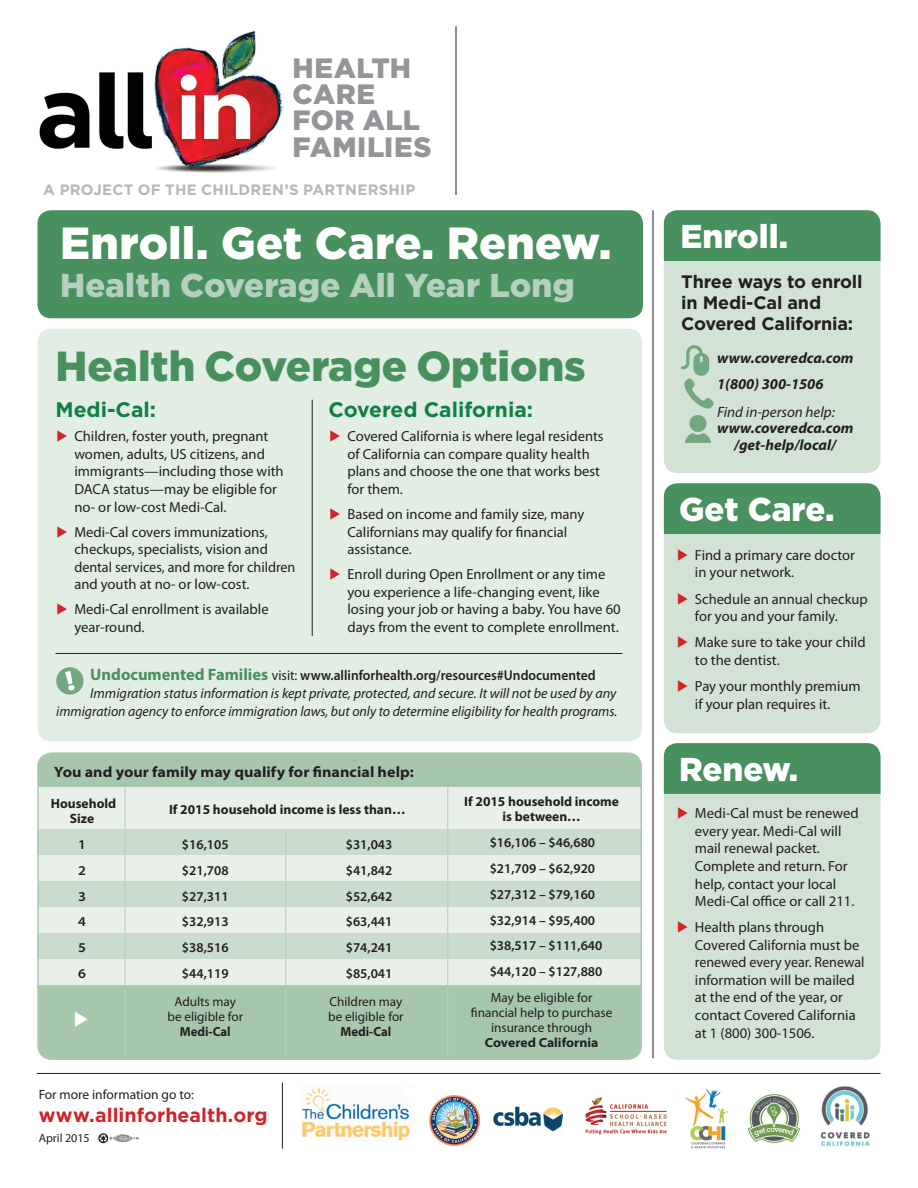
<style>
.page{position:relative;width:918px;height:1188px;background:#fff}
.page>*{position:absolute;margin:0;border:0;box-sizing:border-box;transform-origin:0 0}
.t1{font:900 45px "Gotham";color:#fff}
.t2{font:900 42px "Gotham";color:#48905e}
.t3{font:900 33px "Gotham";letter-spacing:.005em;color:#b5d0bc}
.t4{font:900 33px "Gotham";color:#fff}
.t5{font:900 27.9px/26.1px "Gotham";letter-spacing:.015em;color:#939598}
.t6{font:700 21px "Gotham";color:#117e44}
.t7{font:19.8px "European Pi Three";color:#fff;scale:.92 1}
.t8{font:700 19.5px "Gotham";letter-spacing:.005em;color:#d1232a}
.t9{font:700 18px/21px "Gotham";letter-spacing:-.01em;color:#231f20}
.t10{font:italic 700 15px "Myriad Pro";color:#231f20}
.t11{font:700 semi-expanded 15px "Myriad Pro";letter-spacing:.005em;color:#231f20}
.t12{font:700 15px "Gotham";letter-spacing:.015em;color:#b6b7bb}
.t13{font:italic 15px "Myriad Pro";color:#231f20}
.t14{font:14.7px/17.5px "Myriad Pro";color:#231f20}
.t15{font:italic 14.25px/17.7px "Myriad Pro";color:#231f20;text-align:right}
.t16{font:600 14.25px "Myriad Pro";color:#231f20;scale:.95 1}
.t17{font:600 13.5px "Myriad Pro";color:#231f20}
.t18{font:700 13.5px/15px "Myriad Pro";color:#231f20;text-align:center}
.t19{font:13.5px "Myriad Pro";color:#231f20}
.t20{font:600 semi-expanded 13.5px "Myriad Pro";color:#231f20}
.t21{font:13.2px/15px "Myriad Pro";color:#231f20;text-align:center}
.t22{font:12px "Myriad Pro";color:#231f20}
.s1{font-family:"European Pi Three";color:#d1232a}
.s2{font-weight:700;font-size:16.5px;color:#48905e}
.s3{font-weight:400}
.s4{font-weight:700;font-stretch:semi-expanded}
</style>
<div class="page">
<div style="left:664px;top:210px;width:216px;height:263px;background:#d2e2d4;border-radius:13px"></div>
<div style="left:664px;top:485px;width:216px;height:248px;background:#d2e2d4;border-radius:13px"></div>
<div style="left:664px;top:743px;width:216px;height:317px;background:#d2e2d4;border-radius:13px"></div>
<div style="left:664px;top:210px;width:216px;height:51px;background:#48905e"></div>
<div style="left:664px;top:483px;width:216px;height:51px;background:#48905e"></div>
<div style="left:664px;top:743px;width:216px;height:51px;background:#48905e"></div>
<div style="left:38px;top:329px;width:604px;height:412px;background:#e2ede4;border-radius:14px"></div>
<div style="left:38px;top:210px;width:605px;height:108px;background:#48905e;border-radius:14px"></div>
<hr style="left:37px;top:1073px;width:843px;height:1px;background:#231f20">
<hr style="left:55px;top:653px;width:567px;height:1px;background:#231f20">
<img style="left:820px;top:1086px;width:50px;height:61px">
<img style="left:429px;top:1095px;width:51px;height:51px">
<img style="left:493px;top:1107px;width:69px;height:24px">
<img style="left:685px;top:1088px;width:43px;height:61px">
<img style="left:747px;top:1094px;width:53px;height:49px">
<img style="left:302px;top:1086px;width:112px;height:55px">
<img style="left:585px;top:1097px;width:82px;height:38px">
<hr style="left:282px;top:1083px;width:1px;height:66px;background:#231f20">
<img style="left:681px;top:345px;width:29px;height:31px">
<img style="left:685px;top:379px;width:29px;height:29px">
<img style="left:685px;top:415px;width:26px;height:28px">
<div style="left:38px;top:752px;width:603px;height:284px;background:#e8f0e9;border-radius:14px"></div>
<div style="left:38px;top:829px;width:603px;height:26px;background:#c9dccd"></div>
<div style="left:38px;top:881px;width:603px;height:26px;background:#c9dccd"></div>
<div style="left:38px;top:933px;width:603px;height:26px;background:#c9dccd"></div>
<div style="left:40px;top:985px;width:600px;height:72px;background:#a7c7ad"></div>
<div style="left:40px;top:755px;width:599px;height:32px;background:#a7c7ad"></div>
<hr style="left:125px;top:787px;width:1px;height:268px;background:#b8d1bd">
<hr style="left:285px;top:829px;width:1px;height:226px;background:#b8d1bd">
<hr style="left:447px;top:787px;width:1px;height:268px;background:#b8d1bd">
<div style="left:37px;top:752px;width:605px;height:308px;border:2px solid #abc9b1;border-radius:14px"></div>
<hr style="left:312px;top:400px;width:1px;height:236px;background:#231f20">
<hr style="left:456px;top:26px;width:1px;height:169px;background:#231f20">
<hr style="left:653px;top:210px;width:1px;height:848px;background:#231f20">
<div style="left:56px;top:667px;width:28px;height:28px;background:#72a780;border-radius:50%"></div>
<svg style="left:65px;top:671px;width:10px;height:20px"></svg>
<img style="left:99px;top:1133px;width:40px;height:11px">
<img style="left:39px;top:31px;width:245px;height:142px">
<p class="t5" style="left:293px;top:55px;width:140px">HEALTH<br>CARE<br>FOR ALL<br>FAMILIES</p>
<p class="t12" style="left:43px;top:181px;width:374px">A PROJECT OF THE CHILDREN’S PARTNERSHIP</p>
<p class="t1" style="left:60px;top:217px;width:553px">Enroll. Get Care. Renew.</p>
<p class="t3" style="left:60px;top:266px;width:516px">Health Coverage All Year Long</p>
<p class="t2" style="left:56px;top:342px;width:532px">Health Coverage Options</p>
<p class="t6" style="left:329px;top:398px;width:206px">Covered California:</p>
<p class="t14" style="left:347px;top:428px;width:258px;text-indent:-18px"><span class="s1">E</span> Covered California is where legal residents of California can compare quality health plans and choose the one that works best for them.</p>
<p class="t14" style="left:347px;top:506px;width:238px;text-indent:-18px"><span class="s1">E</span> Based on income and family size, many<br>Californians may qualify for financial assistance.</p>
<p class="t14" style="left:347px;top:566px;width:275px;text-indent:-18px"><span class="s1">E</span> Enroll during Open Enrollment or any time you experience a life-changing event, like losing your job or having a baby. You have 60 days from the event to complete enrollment.</p>
<p class="t16" style="left:90px;top:666px;width:533px"><span class="s2">Undocumented Families</span> <span class="s3">visit:</span> www.allinforhealth.org/resources#Undocumented</p>
<p class="t15" style="left:56px;top:685px;width:563px">Immigration status information is kept private, protected, and secure. It will not be used by any immigration agency to enforce immigration laws, but only to determine eligibility for health programs.</p>
<p class="t6" style="left:55px;top:398px;width:102px">Medi-Cal:</p>
<p class="t14" style="left:74px;top:428px;width:211px;text-indent:-18px"><span class="s1">E</span> Children, foster youth, pregnant women, adults, US citizens, and immigrants—including those with<br>DACA status—may be eligible for no- or low-cost Medi-Cal.</p>
<p class="t14" style="left:74px;top:523px;width:223px;text-indent:-18px"><span class="s1">E</span> Medi-Cal covers immunizations, checkups, specialists, vision and dental services, and more for children and youth at no- or low-cost.</p>
<p class="t14" style="left:74px;top:601px;width:196px;text-indent:-18px"><span class="s1">E</span> Medi-Cal enrollment is available year-round.</p>
<p class="t11" style="left:54px;top:763px;width:362px">You and your family may qualify for financial help:</p>
<p class="t18" style="left:51px;top:796px;width:67px">Household<br>Size</p>
<p class="t20" style="left:78px;top:837px;width:9px">1</p>
<p class="t20" style="left:78px;top:863px;width:9px">2</p>
<p class="t20" style="left:78px;top:888px;width:9px">3</p>
<p class="t20" style="left:78px;top:914px;width:9px">4</p>
<p class="t20" style="left:78px;top:940px;width:9px">5</p>
<p class="t20" style="left:78px;top:966px;width:9px">6</p>
<p class="t7" style="left:74px;top:1007px;width:18px">E</p>
<p class="t18" style="left:169px;top:802px;width:238px">If 2015 household income is less than…</p>
<p class="t17" style="left:182px;top:836px;width:48px">$16,105</p>
<p class="t17" style="left:182px;top:862px;width:48px">$21,708</p>
<p class="t17" style="left:182px;top:887px;width:48px">$27,311</p>
<p class="t17" style="left:182px;top:913px;width:48px">$32,913</p>
<p class="t17" style="left:182px;top:939px;width:48px">$38,516</p>
<p class="t17" style="left:182px;top:965px;width:48px">$44,119</p>
<p class="t21" style="left:168px;top:994px;width:77px">Adults may be eligible for<br><span class="s4">Medi-Cal</span></p>
<p class="t17" style="left:346px;top:836px;width:48px">$31,043</p>
<p class="t17" style="left:346px;top:862px;width:48px">$41,842</p>
<p class="t17" style="left:346px;top:887px;width:48px">$52,642</p>
<p class="t17" style="left:346px;top:913px;width:48px">$63,441</p>
<p class="t17" style="left:346px;top:939px;width:48px">$74,241</p>
<p class="t17" style="left:346px;top:965px;width:48px">$85,041</p>
<p class="t21" style="left:328px;top:994px;width:77px">Children may be eligible for<br><span class="s4">Medi-Cal</span></p>
<p class="t19" style="left:39px;top:1087px;width:157px">For more information go to:</p>
<p class="t8" style="left:39px;top:1104px;width:231px">www.allinforhealth.org</p>
<p class="t22" style="left:39px;top:1131px;width:52px">April 2015</p>
<p class="t18" style="left:464px;top:794px;width:156px">If 2015 household income is between…</p>
<p class="t17" style="left:490px;top:834px;width:107px">$16,106 – $46,680</p>
<p class="t17" style="left:490px;top:860px;width:107px">$21,709 – $62,920</p>
<p class="t17" style="left:490px;top:886px;width:107px">$27,312 – $79,160</p>
<p class="t17" style="left:490px;top:911px;width:107px">$32,914 – $95,400</p>
<p class="t17" style="left:490px;top:937px;width:114px">$38,517 – $111,640</p>
<p class="t17" style="left:490px;top:963px;width:114px">$44,120 – $127,880</p>
<p class="t21" style="left:471px;top:990px;width:143px">May be eligible for financial help to purchase insurance through<br><span class="s4">Covered California</span></p>
<p class="t4" style="left:681px;top:217px;width:109px">Enroll.</p>
<p class="t9" style="left:681px;top:270px;width:183px">Three ways to enroll in Medi-Cal and<br>Covered California:</p>
<p class="t10" style="left:717px;top:348px;width:138px">www.coveredca.com</p>
<p class="t10" style="left:717px;top:374px;width:108px">1(800) 300-1506</p>
<p class="t13" style="left:717px;top:403px;width:119px">Find in-person help:</p>
<p class="t10" style="left:717px;top:419px;width:138px">www.coveredca.com</p>
<p class="t10" style="left:734px;top:435px;width:104px">/get-help/local/</p>
<p class="t4" style="left:679px;top:490px;width:157px">Get Care.</p>
<p class="t14" style="left:695px;top:546px;width:161px;text-indent:-18px"><span class="s1">E</span> Find a primary care doctor in your network.</p>
<p class="t14" style="left:695px;top:590px;width:174px;text-indent:-18px"><span class="s1">E</span> Schedule an annual checkup for you and your family.</p>
<p class="t14" style="left:695px;top:634px;width:172px;text-indent:-18px"><span class="s1">E</span> Make sure to take your child to the dentist.</p>
<p class="t14" style="left:695px;top:678px;width:167px;text-indent:-18px"><span class="s1">E</span> Pay your monthly premium if your plan requires it.</p>
<p class="t4" style="left:679px;top:750px;width:121px">Renew.</p>
<p class="t14" style="left:695px;top:805px;width:165px;text-indent:-18px"><span class="s1">E</span> Medi-Cal must be renewed every year. Medi-Cal will mail renewal packet.<br>Complete and return. For help, contact your local<br>Medi-Cal office or call 211.</p>
<p class="t14" style="left:695px;top:919px;width:171px;text-indent:-18px"><span class="s1">E</span> Health plans through<br>Covered California must be renewed every year. Renewal information will be mailed at the end of the year, or contact Covered California at 1 (800) 300-1506.</p>
</div>
